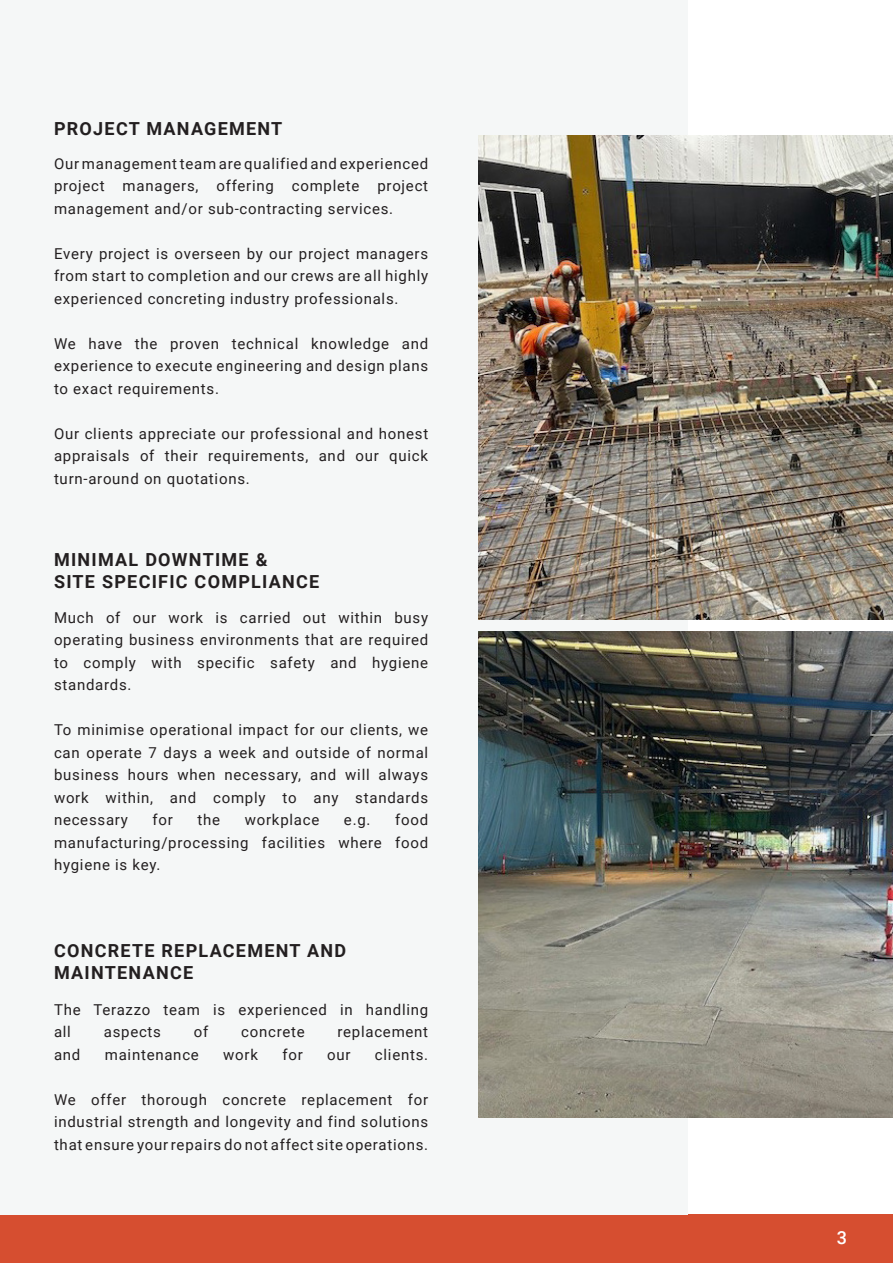
<style>
.page{position:relative;width:893px;height:1263px;background:#fff}
.page>*{position:absolute;margin:0;border:0;box-sizing:border-box;transform-origin:0 0}
.t1{font:700 18px/22.5px "Roboto";letter-spacing:.07em;color:#231f20}
.t2{font:500 18px "Roboto";color:#fff}
.t3{font:15px/22.5px "Roboto";letter-spacing:.05em;color:#231f20;text-align:justify}
</style>
<div class="page">
<div style="left:0;top:1215px;width:893px;height:48px;background:#d64e30"></div>
<div style="left:0;top:0;width:688px;height:1215px;background:#f5f7f7"></div>
<img style="left:479px;top:136px;width:414px;height:483px">
<img style="left:479px;top:632px;width:414px;height:486px">
<p class="t1" style="left:54px;top:117px;width:230px">PROJECT MANAGEMENT</p>
<p class="t3" style="left:54px;top:152px;width:376px">Our management team are qualified and experienced project managers, offering complete project management and/or sub-contracting services.</p>
<p class="t3" style="left:54px;top:242px;width:376px">Every project is overseen by our project managers from start to completion and our crews are all highly experienced concreting industry professionals.</p>
<p class="t3" style="left:54px;top:332px;width:376px">We have the proven technical knowledge and experience to execute engineering and design plans to exact requirements.</p>
<p class="t3" style="left:54px;top:422px;width:376px">Our clients appreciate our professional and honest appraisals of their requirements, and our quick turn-around on quotations.</p>
<p class="t1" style="left:54px;top:547px;width:215px">MINIMAL DOWNTIME &amp;</p>
<p class="t1" style="left:54px;top:570px;width:267px">SITE SPECIFIC COMPLIANCE</p>
<p class="t3" style="left:54px;top:606px;width:376px">Much of our work is carried out within busy</p>
<p class="t3" style="left:54px;top:628px;width:376px">operating business environments that are required</p>
<p class="t3" style="left:54px;top:651px;width:376px">to comply with specific safety and hygiene</p>
<p class="t3" style="left:54px;top:673px;width:79px">standards.</p>
<p class="t3" style="left:54px;top:718px;width:376px">To minimise operational impact for our clients, we</p>
<p class="t3" style="left:54px;top:741px;width:376px">can operate 7 days a week and outside of normal</p>
<p class="t3" style="left:54px;top:763px;width:376px">business hours when necessary, and will always</p>
<p class="t3" style="left:54px;top:786px;width:376px">work within, and comply to any standards</p>
<p class="t3" style="left:54px;top:808px;width:75px">necessary</p>
<p class="t3" style="left:153px;top:808px;width:22px">for</p>
<p class="t3" style="left:198px;top:808px;width:24px">the</p>
<p class="t3" style="left:245px;top:808px;width:76px">workplace</p>
<p class="t3" style="left:344px;top:808px;width:28px">e.g.</p>
<p class="t3" style="left:395px;top:808px;width:35px">food</p>
<p class="t3" style="left:54px;top:831px;width:376px">manufacturing/processing facilities where food</p>
<p class="t3" style="left:54px;top:853px;width:108px">hygiene is key.</p>
<p class="t1" style="left:54px;top:938px;width:294px">CONCRETE REPLACEMENT AND<br>MAINTENANCE</p>
<p class="t3" style="left:54px;top:998px;width:376px">The Terazzo team is experienced in handling all</p>
<p class="t3" style="left:104px;top:1020px;width:59px">aspects</p>
<p class="t3" style="left:194px;top:1020px;width:16px">of</p>
<p class="t3" style="left:241px;top:1020px;width:65px">concrete</p>
<p class="t3" style="left:338px;top:1020px;width:92px">replacement</p>
<p class="t3" style="left:54px;top:1043px;width:28px">and</p>
<p class="t3" style="left:105px;top:1043px;width:96px">maintenance</p>
<p class="t3" style="left:223px;top:1043px;width:36px">work</p>
<p class="t3" style="left:282px;top:1043px;width:22px">for</p>
<p class="t3" style="left:327px;top:1043px;width:25px">our</p>
<p class="t3" style="left:375px;top:1043px;width:55px">clients.</p>
<p class="t3" style="left:54px;top:1088px;width:376px">We offer thorough concrete replacement for industrial strength and longevity and find solutions that ensure your repairs do not affect site operations.</p>
<p class="t2" style="left:837px;top:1224px;width:12px">3</p>
</div>
